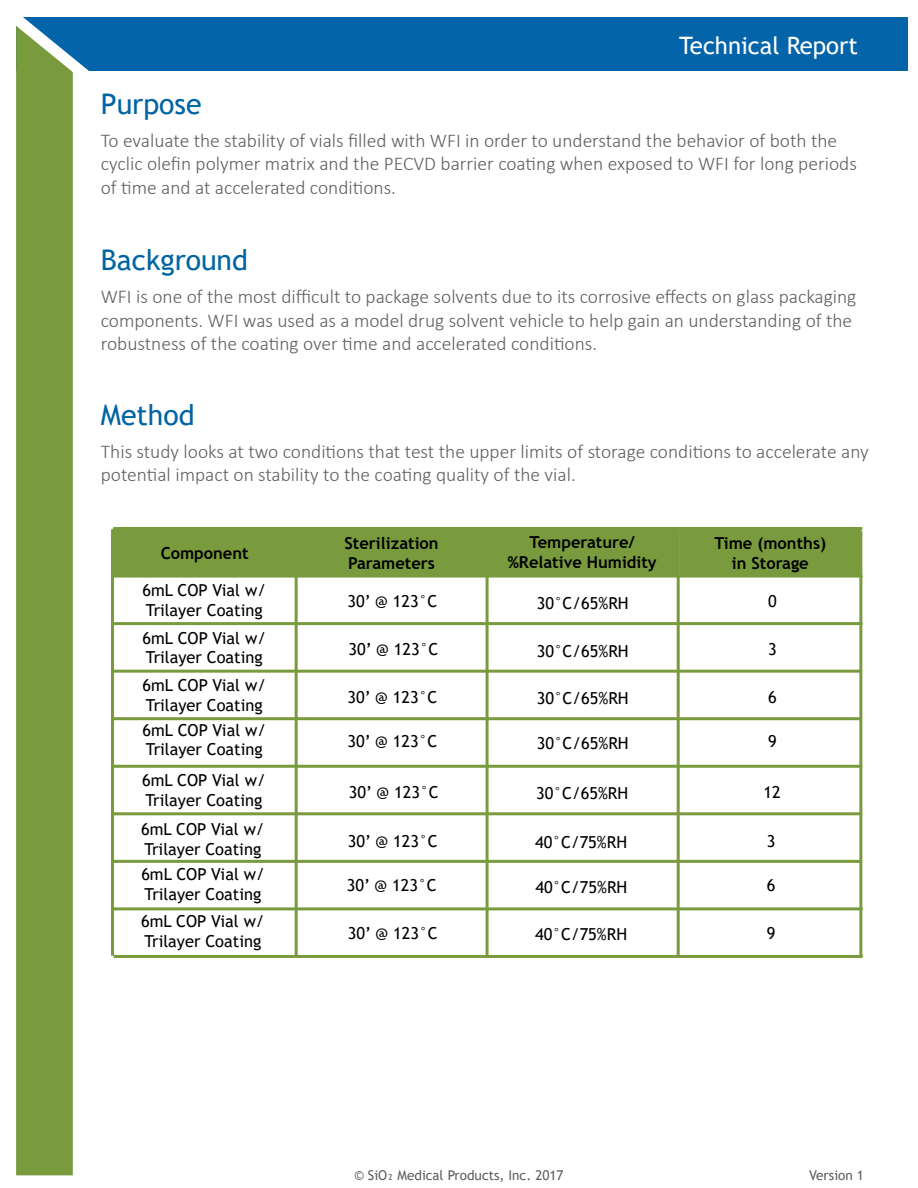
<style>
.page{position:relative;width:918px;height:1188px;background:#fff}
.page>*{position:absolute;margin:0;border:0;box-sizing:border-box;transform-origin:0 0}
.t1{font:28.5px "Trebuchet MS";color:#0064a2}
.t2{font:24px "Trebuchet MS";color:#fff}
.t3{font:300 19.5px/23.4px "Calibri";color:#5e605f}
.t4{font:16.5px/19.8px "Trebuchet MS";color:#000}
.t5{font:700 16.5px/19.8px "Trebuchet MS";color:#000;text-align:center}
.t6{font:13.5px "Trebuchet MS";color:#5e605f}
</style>
<div class="page">
<div style="left:16px;top:17px;width:891px;height:54px;background:#0464a9"></div>
<div style="left:16px;top:194px;width:57px;height:981px;background:#799b3d"></div>
<svg style="left:16px;top:17px;width:73px;height:177px"></svg>
<hr style="left:111px;top:529px;width:3px;height:427px;background:#799b3d">
<hr style="left:859px;top:531px;width:3px;height:426px;background:#799b3d">
<hr style="left:113px;top:527px;width:749px;height:3px;background:#799b3d">
<hr style="left:113px;top:575px;width:750px;height:3px;background:#799b3d">
<hr style="left:113px;top:622px;width:750px;height:3px;background:#799b3d">
<hr style="left:113px;top:670px;width:749px;height:3px;background:#799b3d">
<hr style="left:113px;top:717px;width:749px;height:3px;background:#799b3d">
<hr style="left:113px;top:765px;width:749px;height:3px;background:#799b3d">
<hr style="left:113px;top:812px;width:749px;height:3px;background:#799b3d">
<hr style="left:113px;top:860px;width:749px;height:3px;background:#799b3d">
<hr style="left:114px;top:907px;width:749px;height:3px;background:#799b3d">
<hr style="left:114px;top:955px;width:749px;height:3px;background:#799b3d">
<div style="left:113px;top:529px;width:183px;height:47px;background:#799b3d"></div>
<div style="left:298px;top:530px;width:188px;height:46px;background:#799b3d"></div>
<div style="left:486px;top:529px;width:193px;height:46px;background:#799b3d"></div>
<div style="left:680px;top:530px;width:180px;height:45px;background:#799b3d"></div>
<hr style="left:295px;top:529px;width:3px;height:427px;background:#799b3d">
<hr style="left:486px;top:532px;width:3px;height:426px;background:#799b3d">
<hr style="left:677px;top:529px;width:3px;height:427px;background:#799b3d">
<p class="t2" style="left:679px;top:30px;width:180px">Technical Report</p>
<h1 class="t1" style="left:101px;top:86px;width:102px">Purpose</h1>
<p class="t3" style="left:101px;top:129px;width:758px">To evaluate the stability of vials filled with WFI in order to understand the behavior of both the cyclic olefin polymer matrix and the PECVD barrier coating when exposed to WFI for long periods of time and at accelerated conditions.</p>
<h1 class="t1" style="left:101px;top:242px;width:149px">Background</h1>
<p class="t3" style="left:101px;top:285px;width:757px">WFI is one of the most difficult to package solvents due to its corrosive effects on glass packaging components. WFI was used as a model drug solvent vehicle to help gain an understanding of the robustness of the coating over time and accelerated conditions.</p>
<h1 class="t1" style="left:101px;top:396px;width:95px">Method</h1>
<p class="t3" style="left:101px;top:439px;width:769px">This study looks at two conditions that test the upper limits of storage conditions to accelerate any potential impact on stability to the coating quality of the vial.</p>
<p class="t5" style="left:161px;top:543px;width:90px">Component</p>
<p class="t5" style="left:344px;top:533px;width:96px;text-align:left">Sterilization<br>Parameters</p>
<p class="t5" style="left:508px;top:533px;width:151px">Temperature/ %Relative Humidity</p>
<p class="t5" style="left:714px;top:533px;width:113px">Time (months) in Storage</p>
<p class="t4" style="left:143px;top:580px;width:125px">6mL COP Vial w/<br>Trilayer Coating</p>
<p class="t4" style="left:143px;top:628px;width:125px">6mL COP Vial w/<br>Trilayer Coating</p>
<p class="t4" style="left:143px;top:675px;width:125px">6mL COP Vial w/<br>Trilayer Coating</p>
<p class="t4" style="left:143px;top:720px;width:125px">6mL COP Vial w/<br>Trilayer Coating</p>
<p class="t4" style="left:142px;top:771px;width:125px">6mL COP Vial w/<br>Trilayer Coating</p>
<p class="t4" style="left:141px;top:819px;width:125px">6mL COP Vial w/<br>Trilayer Coating</p>
<p class="t4" style="left:141px;top:864px;width:125px">6mL COP Vial w/<br>Trilayer Coating</p>
<p class="t4" style="left:141px;top:912px;width:125px">6mL COP Vial w/<br>Trilayer Coating</p>
<p class="t4" style="left:348px;top:592px;width:91px">30’ @ 123°C</p>
<p class="t4" style="left:348px;top:639px;width:91px">30’ @ 123°C</p>
<p class="t4" style="left:348px;top:687px;width:91px">30’ @ 123°C</p>
<p class="t4" style="left:348px;top:731px;width:91px">30’ @ 123°C</p>
<p class="t4" style="left:349px;top:782px;width:91px">30’ @ 123°C</p>
<p class="t4" style="left:348px;top:831px;width:91px">30’ @ 123°C</p>
<p class="t4" style="left:347px;top:876px;width:91px">30’ @ 123°C</p>
<p class="t4" style="left:348px;top:923px;width:91px">30’ @ 123°C</p>
<p class="t4" style="left:768px;top:592px;width:10px">0</p>
<p class="t4" style="left:768px;top:639px;width:10px">3</p>
<p class="t4" style="left:768px;top:687px;width:10px">6</p>
<p class="t4" style="left:768px;top:731px;width:10px">9</p>
<p class="t4" style="left:763px;top:782px;width:19px">12</p>
<p class="t4" style="left:767px;top:831px;width:10px">3</p>
<p class="t4" style="left:767px;top:876px;width:10px">6</p>
<p class="t4" style="left:767px;top:923px;width:10px">9</p>
<p class="t4" style="left:537px;top:593px;width:94px">30°C/65%RH</p>
<p class="t4" style="left:537px;top:641px;width:94px">30°C/65%RH</p>
<p class="t4" style="left:537px;top:688px;width:94px">30°C/65%RH</p>
<p class="t4" style="left:537px;top:733px;width:94px">30°C/65%RH</p>
<p class="t4" style="left:536px;top:783px;width:94px">30°C/65%RH</p>
<p class="t4" style="left:535px;top:832px;width:94px">40°C/75%RH</p>
<p class="t4" style="left:535px;top:877px;width:94px">40°C/75%RH</p>
<p class="t4" style="left:535px;top:924px;width:94px">40°C/75%RH</p>
<p class="t6" style="left:354px;top:1167px;width:211px">© SiO₂ Medical Products, Inc. 2017</p>
<p class="t6" style="left:809px;top:1167px;width:56px">Version 1</p>
</div>
